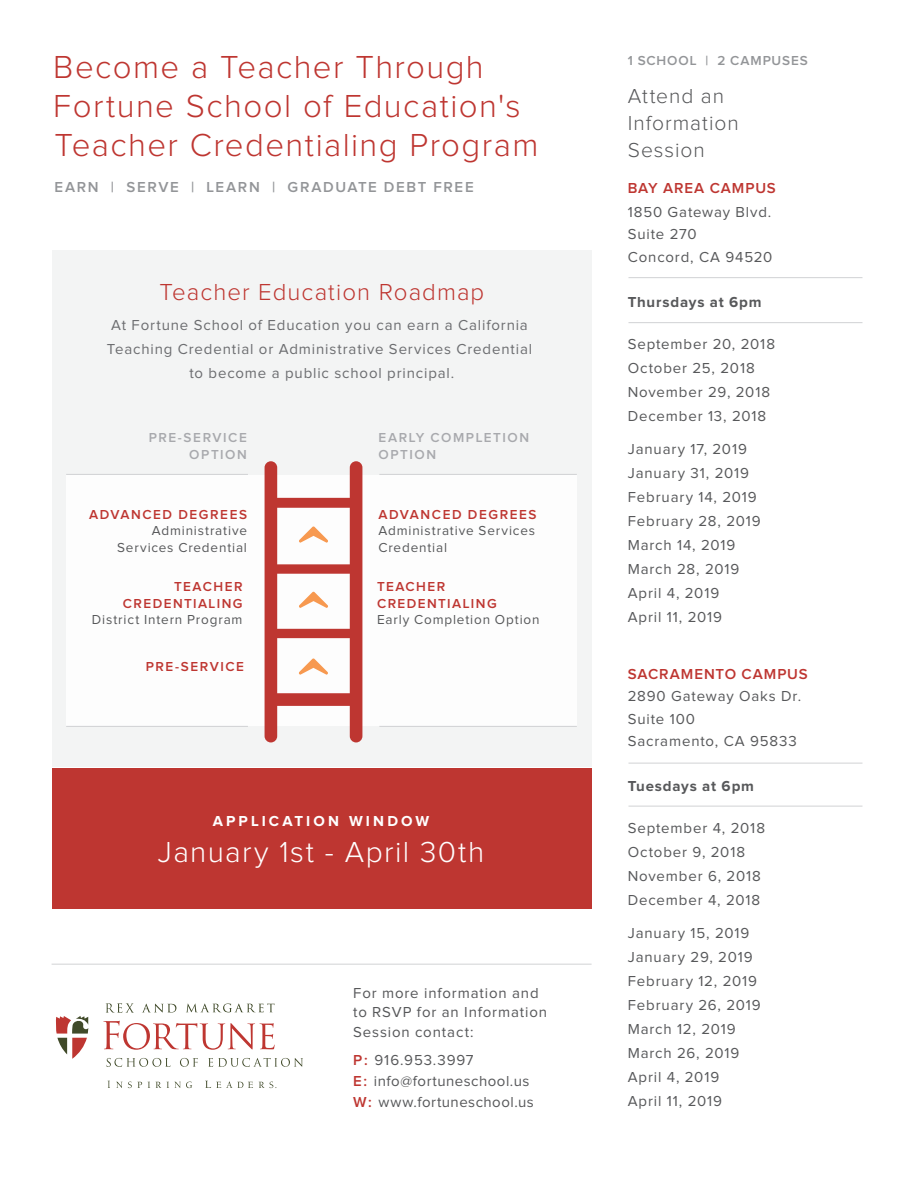
<style>
.page{position:relative;width:918px;height:1188px;background:#fff}
.page>*{position:absolute;margin:0;border:0;box-sizing:border-box;transform-origin:0 0}
.t1{font:300 33px/39px "Proxima Nova";letter-spacing:.045em;color:#be3631}
.t2{font:300 30px "Proxima Nova";letter-spacing:.05em;color:#fff}
.t3{font:300 24px "Proxima Nova";letter-spacing:.045em;color:#be3631}
.t4{font:300 21px/27px "Proxima Nova";letter-spacing:.045em;color:#57585a}
.t5{font:15px/24px "Proxima Nova";letter-spacing:.055em;color:#57585a}
.t6{font:15px/24px "Proxima Nova";letter-spacing:.055em;color:#6c6d70;text-align:center}
.t7{font:15px/21px "Proxima Nova";letter-spacing:.03em;color:#57585a}
.t8{font:600 15px "Proxima Nova";letter-spacing:.11em;color:#939598}
.t9{font:600 15px "Proxima Nova";letter-spacing:.065em;color:#be3631}
.t10{font:700 15px "Proxima Nova";letter-spacing:.055em;color:#57585a}
.t11{font:700 15px "Proxima Nova";letter-spacing:.21em;color:#fff}
.t12{font:13.5px/16.5px "Proxima Nova";letter-spacing:.06em;color:#57585a;text-align:right}
.t13{font:600 13.5px/16.5px "Proxima Nova";letter-spacing:.11em;color:#be3631;text-align:right}
.t14{font:600 13.5px/16.5px "Proxima Nova";letter-spacing:.115em;color:#a8a9ad;text-align:right}
.t15{font:600 13.5px "Proxima Nova";letter-spacing:.065em;color:#939598}
.s1{font-weight:600;color:#be3631}
</style>
<div class="page">
<div style="left:52px;top:251px;width:540px;height:516px;background:#f3f4f4"></div>
<div style="left:52px;top:768px;width:540px;height:141px;background:#be3631"></div>
<div style="left:66px;top:475px;width:511px;height:251px;background:#fff"></div>
<hr style="left:379px;top:474px;width:198px;height:1px;background:#d1d2d4">
<hr style="left:66px;top:474px;width:182px;height:1px;background:#d1d2d4">
<hr style="left:379px;top:726px;width:198px;height:1px;background:#d1d2d4">
<hr style="left:66px;top:726px;width:182px;height:1px;background:#d1d2d4">
<hr style="left:628px;top:277px;width:234px;height:1px;background:#d1d2d4">
<hr style="left:628px;top:322px;width:234px;height:1px;background:#d1d2d4">
<hr style="left:628px;top:763px;width:234px;height:1px;background:#d1d2d4">
<hr style="left:628px;top:806px;width:234px;height:1px;background:#d1d2d4">
<svg style="left:265px;top:461px;width:97px;height:281px"></svg>
<hr style="left:52px;top:964px;width:540px;height:1px;background:#d1d2d4">
<svg style="left:103px;top:1021px;width:172px;height:29px"></svg>
<svg style="left:106px;top:1058px;width:64px;height:9px"></svg>
<svg style="left:180px;top:1058px;width:18px;height:9px"></svg>
<svg style="left:208px;top:1058px;width:95px;height:9px"></svg>
<svg style="left:106px;top:1003px;width:28px;height:10px"></svg>
<svg style="left:142px;top:1004px;width:34px;height:9px"></svg>
<svg style="left:186px;top:1004px;width:89px;height:8px"></svg>
<svg style="left:108px;top:1081px;width:2px;height:7px"></svg>
<svg style="left:116px;top:1082px;width:26px;height:6px"></svg>
<svg style="left:148px;top:1082px;width:2px;height:6px"></svg>
<svg style="left:156px;top:1082px;width:5px;height:6px"></svg>
<svg style="left:167px;top:1082px;width:25px;height:6px"></svg>
<svg style="left:205px;top:1081px;width:48px;height:7px"></svg>
<svg style="left:259px;top:1082px;width:17px;height:6px"></svg>
<svg style="left:56px;top:1016px;width:32px;height:43px"></svg>
<p class="t15" style="left:628px;top:54px;width:182px">1 SCHOOL | 2 CAMPUSES</p>
<h3 class="t4" style="left:628px;top:83px;width:113px">Attend an<br>Information<br>Session</h3>
<h1 class="t1" style="left:53px;top:49px;width:487px">Become a Teacher Through<br>Fortune School of Education's<br>Teacher Credentialing Program</h1>
<p class="t8" style="left:55px;top:181px;width:421px">EARN | SERVE | LEARN | GRADUATE DEBT FREE</p>
<p class="t9" style="left:628px;top:181px;width:150px">BAY AREA CAMPUS</p>
<p class="t5" style="left:628px;top:201px;width:146px;line-height:22.5px">1850 Gateway Blvd.<br>Suite 270<br>Concord, CA 94520</p>
<p class="t10" style="left:628px;top:295px;width:135px">Thursdays at 6pm</p>
<p class="t5" style="left:628px;top:332px;width:149px">September 20, 2018<br>October 25, 2018<br>November 29, 2018<br>December 13, 2018</p>
<p class="t5" style="left:628px;top:437px;width:135px">January 17, 2019<br>January 31, 2019<br>February 14, 2019<br>February 28, 2019<br>March 14, 2019<br>March 28, 2019<br>April 4, 2019<br>April 11, 2019</p>
<h3 class="t3" style="left:160px;top:281px;width:326px">Teacher Education Roadmap</h3>
<p class="t6" style="left:107px;top:314px;width:427px">At Fortune School of Education you can earn a California<br>Teaching Credential or Administrative Services Credential to become a public school principal.</p>
<p class="t14" style="left:149px;top:430px;width:100px">PRE-SERVICE<br>OPTION</p>
<p class="t14" style="left:379px;top:430px;width:152px;text-align:left">EARLY COMPLETION<br>OPTION</p>
<p class="t13" style="left:89px;top:506px;width:160px">ADVANCED DEGREES</p>
<p class="t12" style="left:117px;top:523px;width:131px">Administrative<br>Services Credential</p>
<p class="t13" style="left:379px;top:506px;width:160px">ADVANCED DEGREES</p>
<p class="t12" style="left:379px;top:523px;width:158px;text-align:left">Administrative Services<br>Credential</p>
<p class="t13" style="left:123px;top:579px;width:121px">TEACHER<br>CREDENTIALING</p>
<p class="t12" style="left:92px;top:612px;width:152px">District Intern Program</p>
<p class="t13" style="left:377px;top:579px;width:121px;text-align:left">TEACHER<br>CREDENTIALING</p>
<p class="t12" style="left:377px;top:612px;width:164px">Early Completion Option</p>
<p class="t13" style="left:146px;top:659px;width:100px">PRE-SERVICE</p>
<p class="t11" style="left:213px;top:814px;width:218px">APPLICATION WINDOW</p>
<h2 class="t2" style="left:158px;top:838px;width:328px">January 1st - April 30th</h2>
<p class="t5" style="left:353px;top:984px;width:195px;line-height:19.5px">For more information and to RSVP for an Information<br>Session contact:</p>
<p class="t7" style="left:353px;top:1050px;width:182px"><span class="s1">P:</span> 916.953.3997<br><span class="s1">E:</span> info@fortuneschool.us<br><span class="s1">W:</span> www.fortuneschool.us</p>
<p class="t9" style="left:628px;top:667px;width:182px">SACRAMENTO CAMPUS</p>
<p class="t5" style="left:628px;top:685px;width:175px;line-height:22.5px">2890 Gateway Oaks Dr.<br>Suite 100<br>Sacramento, CA 95833</p>
<p class="t10" style="left:628px;top:779px;width:128px">Tuesdays at 6pm</p>
<p class="t5" style="left:628px;top:817px;width:139px">September 4, 2018<br>October 9, 2018<br>November 6, 2018<br>December 4, 2018</p>
<p class="t5" style="left:628px;top:922px;width:135px">January 15, 2019<br>January 29, 2019<br>February 12, 2019<br>February 26, 2019<br>March 12, 2019<br>March 26, 2019<br>April 4, 2019<br>April 11, 2019</p>
</div>
